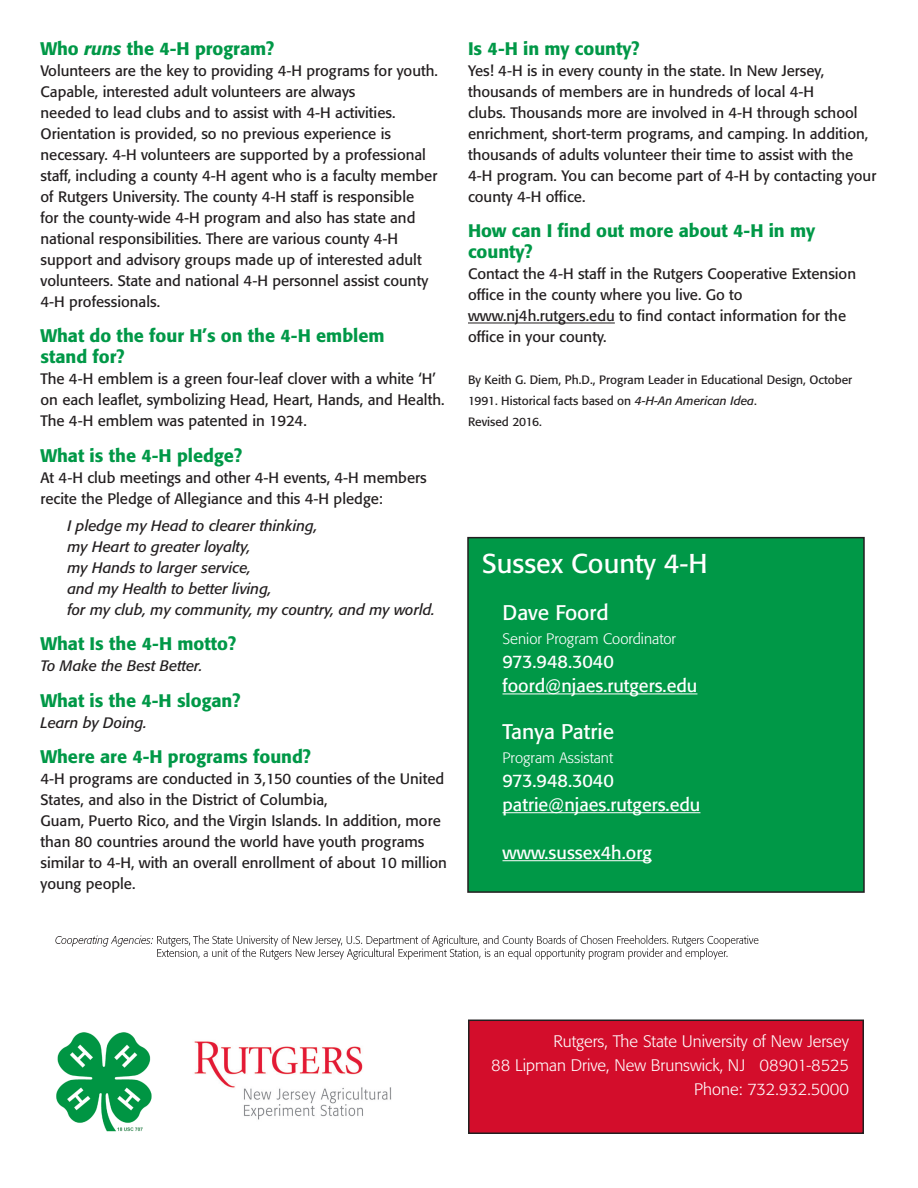
<style>
.page{position:relative;width:918px;height:1188px;background:#fff}
.page>*{position:absolute;margin:0;border:0;box-sizing:border-box;transform-origin:0 0}
.t1{font:27px "Formata";color:#fff}
.t2{font:21px "Formata";color:#fff}
.Question_Header{font:500 18px/21.6px "Formata";color:#009847}
.t3{font:18px "Formata";color:#fff}
.t4{font:300 16.5px "Formata";color:#fff}
.Body_text{font:15px/21px "Formata";color:#231f20}
.Body_text-2{font:italic 15px "Formata";color:#231f20}
.t5{font:300 15px "Formata";color:#fff}
.Body_text-3{font:12px/21px "Formata";color:#231f20}
.s1{font-style:italic}
</style>
<div class="page">
<hr style="left:468px;top:323px;width:147px;height:1px;background:#231f20">
<div style="left:469px;top:1020px;width:394px;height:113px;background:#d30d2b"></div>
<div style="left:468px;top:1020px;width:396px;height:114px;border:2px solid #231f20"></div>
<img style="left:56px;top:1032px;width:96px;height:100px">
<img style="left:194px;top:1041px;width:198px;height:79px">
<img style="left:56px;top:935px;width:703px;height:25px">
<div style="left:468px;top:538px;width:396px;height:354px;background:#009847"></div>
<hr style="left:502px;top:693px;width:195px;height:1px;background:#fff">
<hr style="left:502px;top:812px;width:198px;height:1px;background:#fff">
<hr style="left:502px;top:860px;width:150px;height:1px;background:#fff">
<div style="left:467px;top:537px;width:398px;height:356px;border:2px solid #231f20"></div>
<p class="Question_Header" style="left:40px;top:38px;width:235px">Who <span class="s1">runs</span> the 4-H program?</p>
<p class="Body_text" style="left:40px;top:60px;width:399px">Volunteers are the key to providing 4-H programs for youth.<br>Capable, interested adult volunteers are always</p>
<p class="Body_text" style="left:40px;top:102px;width:357px">needed to lead clubs and to assist with 4-H activities.<br>Orientation is provided, so no previous experience is</p>
<p class="Body_text" style="left:40px;top:144px;width:398px">necessary. 4-H volunteers are supported by a professional staff, including a county 4-H agent who is a faculty member of Rutgers University. The county 4-H staff is responsible<br>for the county-wide 4-H program and also has state and national responsibilities. There are various county 4-H support and advisory groups made up of interested adult volunteers. State and national 4-H personnel assist county 4-H professionals.</p>
<p class="Question_Header" style="left:40px;top:325px;width:346px">What do the four H’s on the 4-H emblem stand for?</p>
<p class="Body_text" style="left:40px;top:369px;width:406px">The 4-H emblem is a green four-leaf clover with a white ‘H’ on each leaflet, symbolizing Head, Heart, Hands, and Health.<br>The 4-H emblem was patented in 1924.</p>
<p class="Question_Header" style="left:40px;top:444px;width:203px">What is the 4-H pledge?</p>
<p class="Body_text" style="left:40px;top:467px;width:388px">At 4-H club meetings and other 4-H events, 4-H members recite the Pledge of Allegiance and this 4-H pledge:</p>
<p class="Body_text-2" style="left:68px;top:517px;width:251px">I pledge my Head to clearer thinking,</p>
<p class="Body_text-2" style="left:68px;top:538px;width:185px">my Heart to greater loyalty,</p>
<p class="Body_text-2" style="left:68px;top:559px;width:185px">my Hands to larger service,</p>
<p class="Body_text-2" style="left:68px;top:580px;width:206px">and my Health to better living,</p>
<p class="Body_text-2" style="left:68px;top:601px;width:369px">for my club, my community, my country, and my world.</p>
<p class="Question_Header" style="left:40px;top:633px;width:197px">What Is the 4-H motto?</p>
<p class="Body_text-2" style="left:40px;top:657px;width:163px">To Make the Best Better.</p>
<p class="Question_Header" style="left:40px;top:689px;width:202px">What is the 4-H slogan?</p>
<p class="Body_text-2" style="left:40px;top:713px;width:108px">Learn by Doing.</p>
<p class="Question_Header" style="left:40px;top:745px;width:272px">Where are 4-H programs found?</p>
<p class="Body_text" style="left:40px;top:768px;width:405px">4-H programs are conducted in 3,150 counties of the United<br>States, and also in the District of Columbia,</p>
<p class="Body_text" style="left:40px;top:810px;width:408px">Guam, Puerto Rico, and the Virgin Islands. In addition, more than 80 countries around the world have youth programs similar to 4-H, with an overall enrollment of about 10 million young people.</p>
<p class="Question_Header" style="left:468px;top:38px;width:173px">Is 4-H in my county?</p>
<p class="Body_text" style="left:468px;top:60px;width:358px">Yes! 4-H is in every county in the state. In New Jersey, thousands of members are in hundreds of local 4-H</p>
<p class="Body_text" style="left:468px;top:102px;width:410px">clubs. Thousands more are involved in 4-H through school enrichment, short-term programs, and camping. In addition, thousands of adults volunteer their time to assist with the 4-H program. You can become part of 4-H by contacting your county 4-H office.</p>
<p class="Question_Header" style="left:468px;top:220px;width:349px">How can I find out more about 4-H in my county?</p>
<p class="Body_text" style="left:468px;top:264px;width:390px">Contact the 4-H staff in the Rutgers Cooperative Extension office in the county where you live. Go to www.nj4h.rutgers.edu to find contact information for the office in your county.</p>
<p class="Body_text-3" style="left:468px;top:370px;width:386px">By Keith G. Diem, Ph.D., Program Leader in Educational Design, October<br>1991. Historical facts based on <span class="s1">4-H-An American Idea</span>.</p>
<p class="Body_text-3" style="left:468px;top:412px;width:76px">Revised 2016.</p>
<p class="t1" style="left:482px;top:547px;width:227px">Sussex County 4-H</p>
<p class="t2" style="left:502px;top:600px;width:108px">Dave Foord</p>
<p class="t5" style="left:502px;top:630px;width:175px">Senior Program Coordinator</p>
<p class="t3" style="left:502px;top:651px;width:113px">973.948.3040</p>
<p class="t3" style="left:502px;top:675px;width:196px">foord@njaes.rutgers.edu</p>
<p class="t2" style="left:502px;top:719px;width:113px">Tanya Patrie</p>
<p class="t5" style="left:502px;top:749px;width:112px">Program Assistant</p>
<p class="t3" style="left:502px;top:770px;width:113px">973.948.3040</p>
<p class="t3" style="left:502px;top:794px;width:199px">patrie@njaes.rutgers.edu</p>
<p class="t3" style="left:502px;top:842px;width:151px">www.sussex4h.org</p>
<p class="t4" style="left:554px;top:1031px;width:297px">Rutgers, The State University of New Jersey</p>
<p class="t4" style="left:491px;top:1055px;width:359px">88 Lipman Drive, New Brunswick, NJ 08901-8525</p>
<p class="t4" style="left:694px;top:1079px;width:156px">Phone: 732.932.5000</p>
</div>
